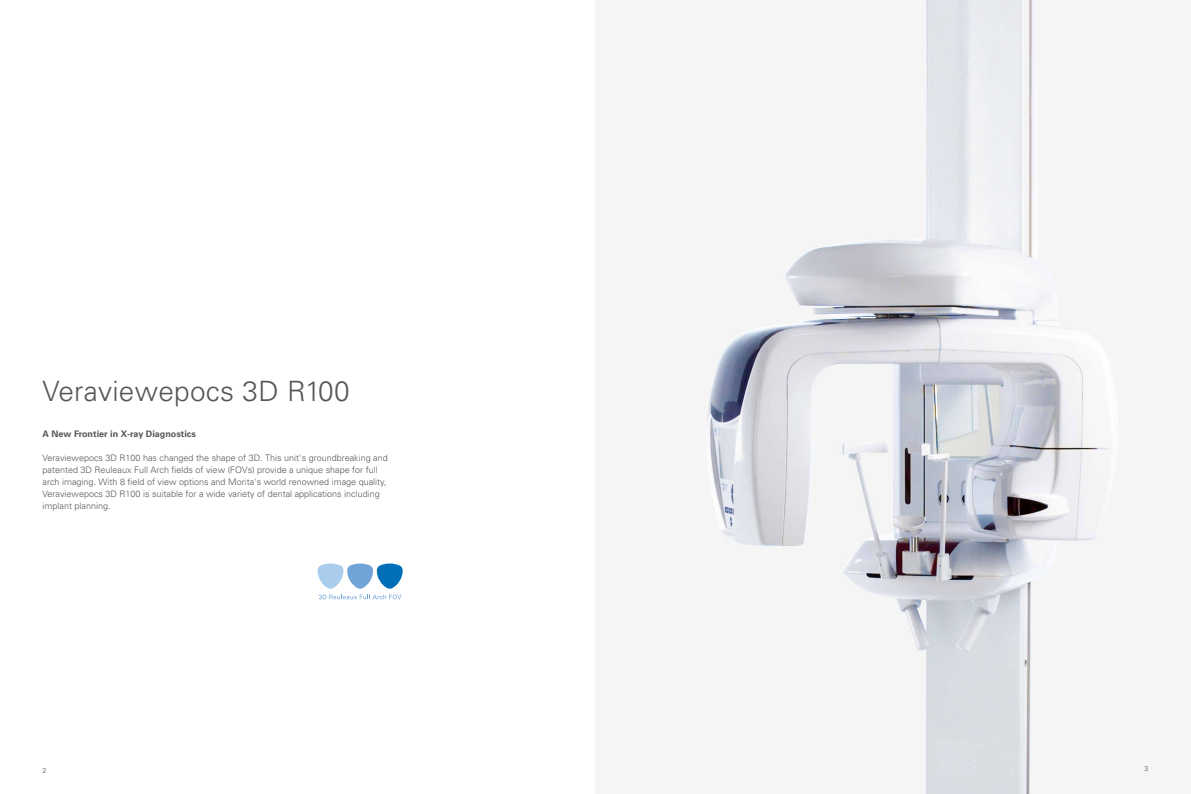
<style>
.page{position:relative;width:1191px;height:794px;background:#fff}
.page>*{position:absolute;margin:0;border:0;box-sizing:border-box;transform-origin:0 0}
.t1{font:300 28px "Univers";letter-spacing:.01em;color:#565656}
.t2{font:300 9px/12px "Univers";color:#565656}
.t3{font:700 9px "Univers LT Pro 65";color:#565656}
.t4{font:300 7px "Univers";color:#565656}
</style>
<div class="page">
<svg style="left:317px;top:563px;width:86px;height:36px"></svg>
<img style="left:706px;top:0;width:405px;height:794px">
<h1 class="t1" style="left:43px;top:374px;width:309px">Veraviewepocs 3D R100</h1>
<p class="t3" style="left:43px;top:429px;width:155px">A New Frontier in X-ray Diagnostics</p>
<p class="t2" style="left:43px;top:452px;width:347px">Veraviewepocs 3D R100 has changed the shape of 3D. This unit's groundbreaking and patented 3D Reuleaux Full Arch fields of view (FOVs) provide a unique shape for full arch imaging. With 8 field of view options and Morita's world renowned image quality, Veraviewepocs 3D R100 is suitable for a wide variety of dental applications including implant planning.</p>
<p class="t4" style="left:43px;top:766px;width:5px">2</p>
<p class="t4" style="left:1144px;top:764px;width:5px">3</p>
</div>
